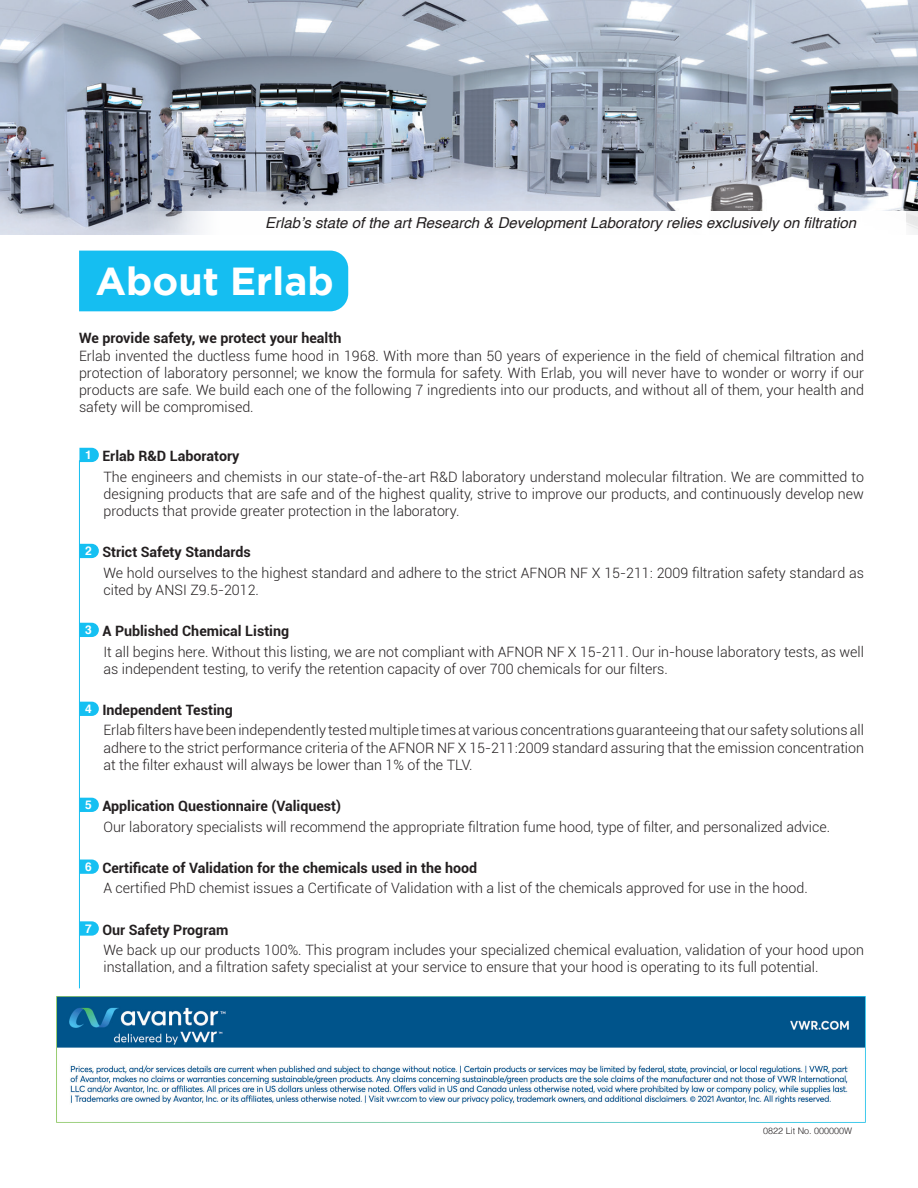
<style>
.page{position:relative;width:918px;height:1188px;background:#fff}
.page>*{position:absolute;margin:0;border:0;box-sizing:border-box;transform-origin:0 0}
.t1{font:700 39px "Gotham";color:#fff}
.t2{font:italic 15px "Helvetica";color:#231f20}
.t3{font:300 14.25px/20.5px "Roboto";color:#231f20}
.t4{font:700 14.25px "Roboto";color:#231f20}
.t5{font:300 9px "Helvetica";color:#231f20}
.s1{font-family:"Helvetica";font-weight:700;font-size:12px;color:#fff}
.s2{font-weight:700}
</style>
<div class="page">
<img style="left:0;top:0;width:918px;height:235px">
<div style="left:134px;top:211px;width:784px;height:24px;background:#fff"></div>
<div style="left:79px;top:251px;width:269px;height:60px;background:#15bef1"></div>
<svg style="left:79px;top:448px;width:20px;height:14px"></svg>
<svg style="left:80px;top:544px;width:19px;height:14px"></svg>
<svg style="left:80px;top:623px;width:19px;height:14px"></svg>
<svg style="left:80px;top:702px;width:19px;height:14px"></svg>
<svg style="left:80px;top:798px;width:19px;height:14px"></svg>
<svg style="left:80px;top:860px;width:19px;height:14px"></svg>
<svg style="left:80px;top:921px;width:19px;height:15px"></svg>
<hr style="left:79px;top:460px;width:1px;height:528px;background:#15bef1">
<img style="left:57px;top:996px;width:809px;height:126px">
<p class="t2" style="left:265px;top:211px;width:592px">Erlab’s state of the art Research &amp; Development Laboratory relies exclusively on filtration</p>
<h1 class="t1" style="left:95px;top:259px;width:240px">About Erlab</h1>
<p class="t4" style="left:79px;top:328px;width:264px">We provide safety, we protect your health</p>
<p class="t3" style="left:79px;top:346px;width:786px;line-height:17.1px;text-align:justify">Erlab invented the ductless fume hood in 1968. With more than 50 years of experience in the field of chemical filtration and protection of laboratory personnel; we know the formula for safety. With Erlab, you will never have to wonder or worry if our products are safe. We build each one of the following 7 ingredients into our products, and without all of them, your health and safety will be compromised.</p>
<p class="t3" style="left:103px;top:445px;width:762px;text-indent:-18px"><span class="s1">1</span> <span class="s2">Erlab R&amp;D Laboratory<br></span>The engineers and chemists in our state-of-the-art R&amp;D laboratory understand molecular filtration. We are committed to</p>
<p class="t3" style="left:103px;top:485px;width:762px;line-height:17.1px">designing products that are safe and of the highest quality, strive to improve our products, and continuously develop new products that provide greater protection in the laboratory.</p>
<p class="t3" style="left:103px;top:541px;width:762px;text-indent:-18px"><span class="s1">2</span> <span class="s2">Strict Safety Standards<br></span>We hold ourselves to the highest standard and adhere to the strict AFNOR NF X 15-211: 2009 filtration safety standard as</p>
<p class="t3" style="left:103px;top:579px;width:157px">cited by ANSI Z9.5-2012.</p>
<p class="t3" style="left:103px;top:620px;width:762px;text-indent:-18px"><span class="s1">3</span> <span class="s2">A Published Chemical Listing<br></span>It all begins here. Without this listing, we are not compliant with AFNOR NF X 15-211. Our in-house laboratory tests, as well</p>
<p class="t3" style="left:103px;top:658px;width:566px">as independent testing, to verify the retention capacity of over 700 chemicals for our filters.</p>
<p class="t3" style="left:103px;top:699px;width:762px;text-indent:-18px"><span class="s1">4</span> <span class="s2">Independent Testing<br></span>Erlab filters have been independently testedmultiple times at various concentrations guaranteeing that our safety solutions all</p>
<p class="t3" style="left:103px;top:739px;width:762px;line-height:17.1px">adhere to the strict performance criteria of the AFNOR NF X 15-211:2009 standard assuring that the emission concentration at the filter exhaust will always be lower than 1% of the TLV.</p>
<p class="t3" style="left:103px;top:795px;width:728px;text-indent:-18px"><span class="s1">5</span> <span class="s2">Application Questionnaire (Valiquest)<br></span>Our laboratory specialists will recommend the appropriate filtration fume hood, type of filter, and personalized advice.</p>
<p class="t3" style="left:103px;top:857px;width:706px;text-indent:-18px"><span class="s1">6</span> <span class="s2">Certificate of Validation for the chemicals used in the hood<br></span>A certified PhD chemist issues a Certificate of Validation with a list of the chemicals approved for use in the hood.</p>
<p class="t3" style="left:103px;top:919px;width:762px;text-indent:-18px"><span class="s1">7</span> <span class="s2">Our Safety Program<br></span>We back up our products 100%. This program includes your specialized chemical evaluation, validation of your hood upon</p>
<p class="t3" style="left:103px;top:956px;width:717px">installation, and a filtration safety specialist at your service to ensure that your hood is operating to its full potential.</p>
<p class="t5" style="left:763px;top:1123px;width:91px">0822 Lit No. 000000W</p>
</div>
